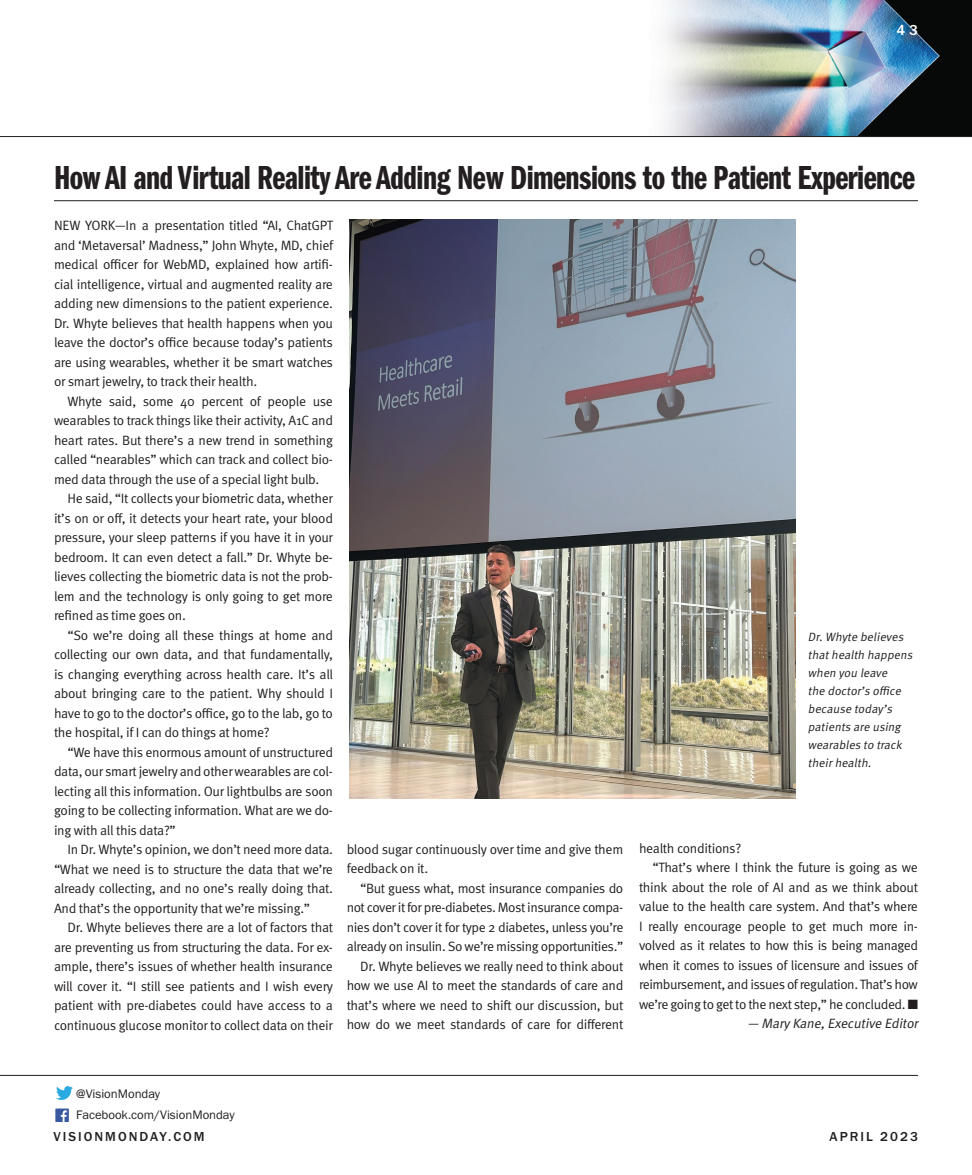
<style>
.page{position:relative;width:972px;height:1175px;background:#fff}
.page>*{position:absolute;margin:0;border:0;box-sizing:border-box;transform-origin:0 0}
.Blue_Tint_Box_Head_2{font:34.5px "Franklin Gothic LT Pro Dm Cm";letter-spacing:-.015em;color:#231f20}
.CATEGORY{font:500 15px "Franklin Gothic URW";color:#fff}
.t1{font:13.5px/19.5px "Meta Pro Norm";letter-spacing:-.025em;color:#231f20;text-align:justify}
.CATEGORY-2{font:500 13.5px "Franklin Gothic URW";letter-spacing:.15em;color:#231f20}
.t2{font:italic 13.5px "Meta Pro Norm";color:#231f20}
.t3{font:12.75px "Franklin Gothic URW Boo";color:#231f20}
.t4{font:italic 12px/18px "Meta Pro Norm";color:#231f20}
</style>
<div class="page">
<img style="left:664px;top:0;width:308px;height:136px">
<hr style="left:0;top:136px;width:972px;height:1px;background:#231f20">
<img style="left:55px;top:1108px;width:14px;height:14px">
<svg style="left:56px;top:1086px;width:17px;height:13px"></svg>
<hr style="left:0;top:1075px;width:918px;height:1px;background:#231f20">
<hr style="left:54px;top:200px;width:864px;height:1px;background:#231f20">
<img style="left:349px;top:220px;width:446px;height:578px">
<p class="CATEGORY" style="left:897px;top:20px;width:23px">43</p>
<p class="Blue_Tint_Box_Head_2" style="left:54px;top:158px;width:863px">How AI and Virtual Reality Are Adding New Dimensions to the Patient Experience</p>
<p class="t1" style="left:54px;top:215px;width:281px">NEW YORK—In a presentation titled “AI, ChatGPT and ‘Metaversal’ Madness,” John Whyte, MD, chief medical officer for WebMD, explained how artifi&shy;cial intelligence, virtual and augmented reality are adding new dimensions to the patient experience.<br>Dr. Whyte believes that health happens when you leave the doctor’s office because today’s patients are using wearables, whether it be smart watches or smart jewelry, to track their health.</p>
<p class="t1" style="left:54px;top:390px;width:281px;text-indent:14px">Whyte said, some 40 percent of people use wearables to track things like their activity, A1C and heart rates. But there’s a new trend in something called “nearables” which can track and collect bio&shy;med data through the use of a special light bulb.</p>
<p class="t1" style="left:54px;top:488px;width:281px;text-indent:14px">He said, “It collects your biometric data, whether it’s on or off, it detects your heart rate, your blood pressure, your sleep patterns if you have it in your bedroom. It can even detect a fall.” Dr. Whyte be&shy;lieves collecting the biometric data is not the prob&shy;lem and the technology is only going to get more refined as time goes on.</p>
<p class="t1" style="left:54px;top:624px;width:281px;text-indent:14px">“So we’re doing all these things at home and collecting our own data, and that fundamentally, is changing everything across health care. It’s all about bringing care to the patient. Why should I have to go to the doctor’s office, go to the lab, go to the hospital, if I can do things at home?</p>
<p class="t1" style="left:54px;top:741px;width:281px;text-indent:14px">“We have this enormous amount of unstructured data, our smart jewelry and other wearables are col&shy;lecting all this information. Our lightbulbs are soon going to be collecting information. What are we do&shy;ing with all this data?”</p>
<p class="t1" style="left:54px;top:839px;width:281px;text-indent:14px">In Dr. Whyte’s opinion, we don’t need more data. “What we need is to structure the data that we’re already collecting, and no one’s really doing that.<br>And that’s the opportunity that we’re missing.”</p>
<p class="t1" style="left:54px;top:917px;width:281px;text-indent:14px">Dr. Whyte believes there are a lot of factors that are preventing us from structuring the data. For ex&shy;ample, there’s issues of whether health insurance will cover it. “I still see patients and I wish every patient with pre-diabetes could have access to a continuous glucose monitor to collect data on their</p>
<p class="t1" style="left:347px;top:838px;width:278px">blood sugar continuously over time and give them feedback on it.</p>
<p class="t1" style="left:347px;top:877px;width:278px;text-indent:14px">“But guess what, most insurance companies do not cover it for pre-diabetes. Most insurance compa&shy;nies don’t cover it for type 2 diabetes, unless you’re already on insulin. So we’re missing opportunities.”</p>
<p class="t1" style="left:347px;top:955px;width:278px;text-indent:14px">Dr. Whyte believes we really need to think about how we use AI to meet the standards of care and that’s where we need to shift our discussion, but how do we meet standards of care for different</p>
<p class="t4" style="left:808px;top:627px;width:109px">Dr.Whyte believes thathealth happens when you leave<br>the doctor’soffice because today’s patientsare using wearablesto track theirhealth.</p>
<p class="t1" style="left:639px;top:837px;width:104px">health conditions?</p>
<p class="t1" style="left:639px;top:857px;width:281px;text-indent:14px">“That’s where I think the future is going as we think about the role of AI and as we think about value to the health care system. And that’s where I really encourage people to get much more in&shy;volved as it relates to how this is being managed when it comes to issues of licensure and issues of reimbursement, and issues of regulation. That’s how we’re going to get to the next step,” he concluded. ■</p>
<p class="t2" style="left:748px;top:1013px;width:175px">— MaryKane,Executive Editor</p>
<p class="t3" style="left:76px;top:1086px;width:85px">@VisionMonday</p>
<p class="t3" style="left:76px;top:1106px;width:160px">Facebook.com/VisionMonday</p>
<p class="CATEGORY-2" style="left:53px;top:1128px;width:153px">VISIONMONDAY.COM</p>
<p class="CATEGORY-2" style="left:830px;top:1128px;width:90px">APRIL 2023</p>
</div>
